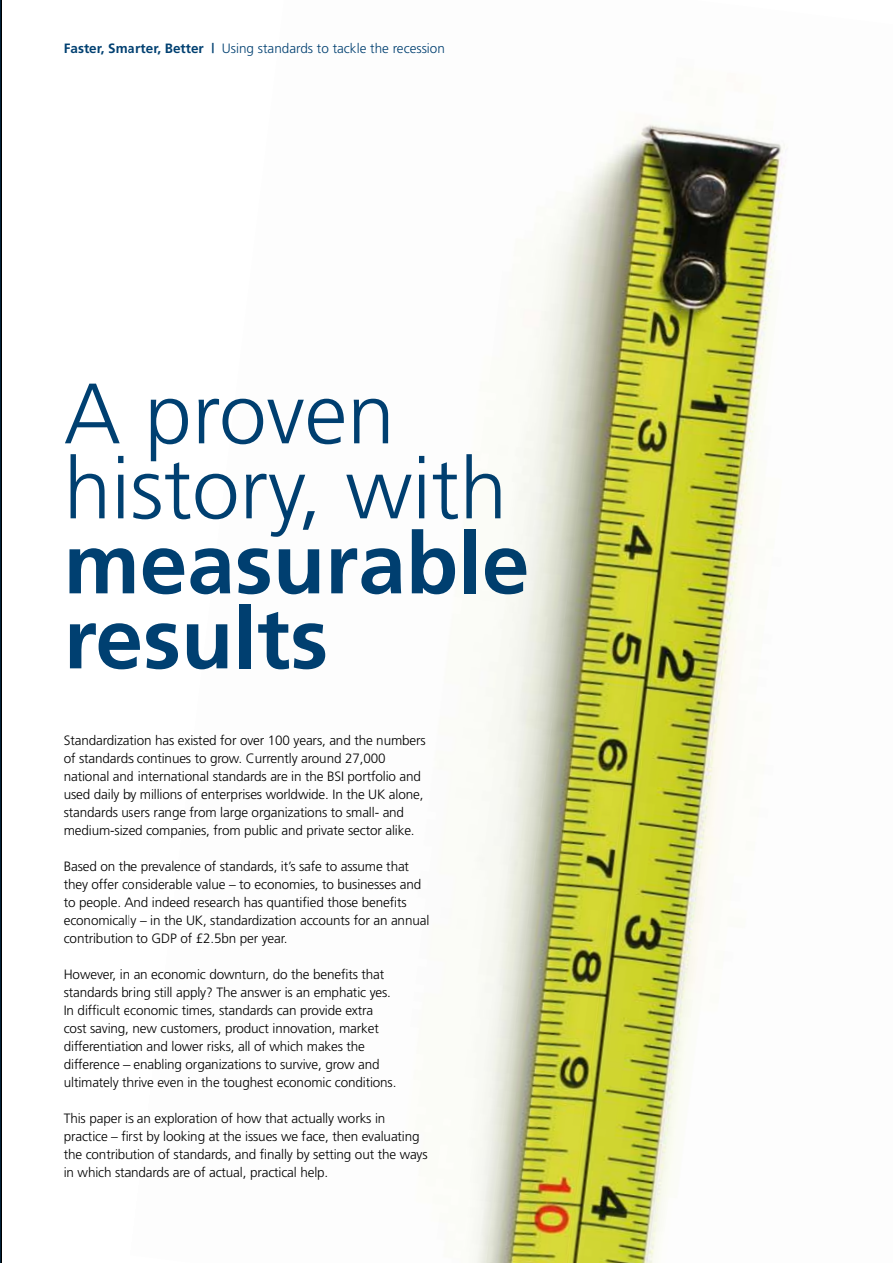
<style>
.page{position:relative;width:893px;height:1263px;background:#fff}
.page>*{position:absolute;margin:0;border:0;box-sizing:border-box;transform-origin:0 0}
.t1{font:300 85.5px/75px "Frutiger";color:#004071}
.t2{font:700 85.5px/75px "Frutiger";color:#004071}
.t3{font:300 13.5px/18px "Frutiger";letter-spacing:-.01em;color:#000}
.t4{font:300 13.5px "Frutiger";color:#004071}
.s1{font-weight:700}
</style>
<div class="page">
<svg style="left:0;top:0;width:2px;height:1263px;background:#000f1b"></svg>
<img style="left:471px;top:123px;width:314px;height:1140px">
<p class="t4" style="left:64px;top:41px;width:383px"><span class="s1">Faster, Smarter, Better |</span> Using standards to tackle the recession</p>
<h1 class="t1" style="left:64px;top:376px;width:445px">A proven history, with</h1>
<h1 class="t2" style="left:64px;top:525px;width:467px">measurable results</h1>
<p class="t3" style="left:64px;top:731px;width:363px">Standardization has existed for over 100 years, and the numbers of standards continues to grow. Currently around 27,000 national and international standards are in the BSI portfolio and used daily by millions of enterprises worldwide. In the UK alone, standards users range from large organizations to small- and medium-sized companies, from public and private sector alike.</p>
<p class="t3" style="left:64px;top:857px;width:367px">Based on the prevalence of standards, it’s safe to assume that they offer considerable value – to economies, to businesses and to people. And indeed research has quantified those benefits economically – in the UK, standardization accounts for an annual contribution to GDP of £2.5bn per year.</p>
<p class="t3" style="left:64px;top:965px;width:334px">However, in an economic downturn, do the benefits that standards bring still apply? The answer is an emphatic yes.<br>In difficult economic times, standards can provide extra cost saving, new customers, product innovation, market differentiation and lower risks, all of which makes the difference – enabling organizations to survive, grow and ultimately thrive even in the toughest economic conditions.</p>
<p class="t3" style="left:64px;top:1109px;width:365px">This paper is an exploration of how that actually works in practice – first by looking at the issues we face, then evaluating the contribution of standards, and finally by setting out the ways in which standards are of actual, practical help.</p>
</div>
